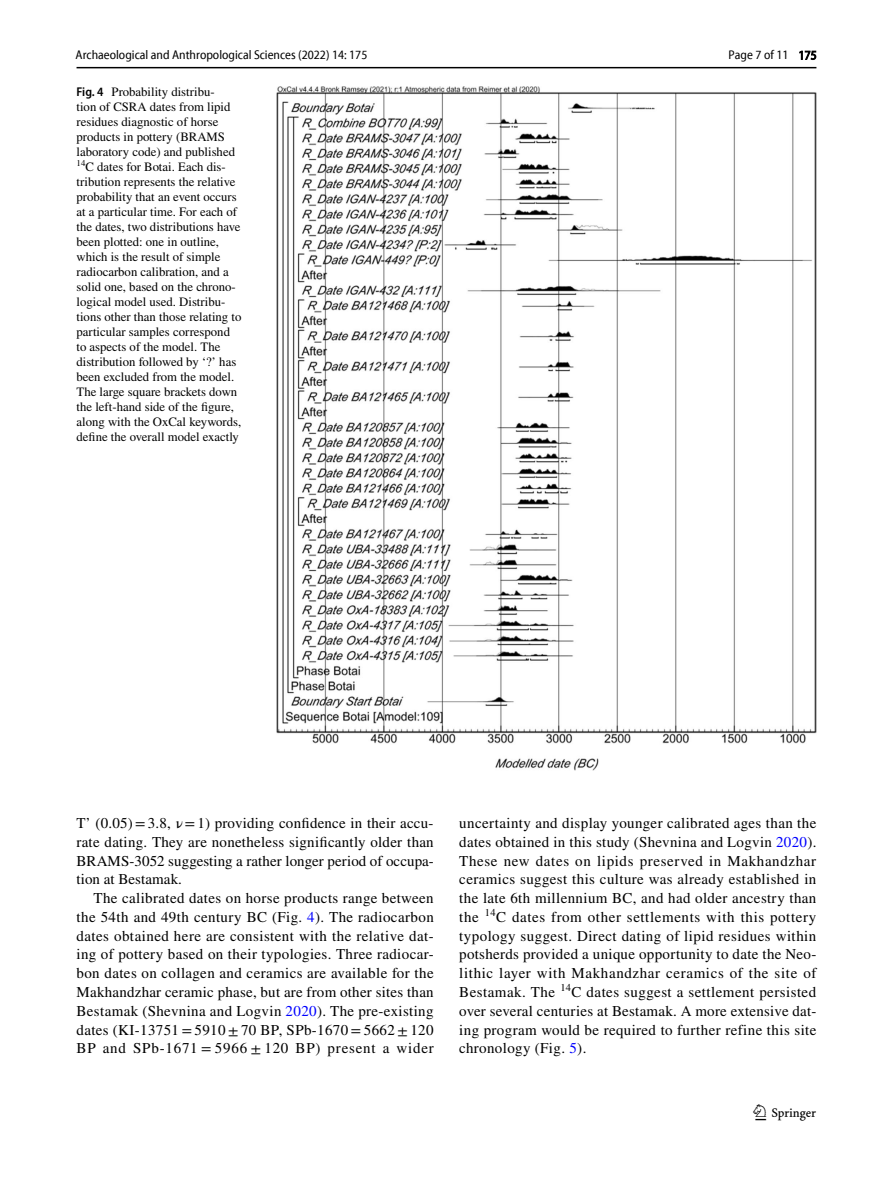
<style>
.page{position:relative;width:893px;height:1187px;background:#fff}
.page>*{position:absolute;margin:0;border:0;box-sizing:border-box;transform-origin:0 0}
.t1{font:22.5px "Springnew Regular 3";color:#000}
.t2{font:15px/18.8px "STIX";letter-spacing:.025em;color:#000;text-align:justify}
.t3{font:12.75px/15px "STIX";color:#000}
.t4{font:semi-condensed 12.75px "Myriad Pro Unic";color:#000}
.s1{font-family:"Myriad Pro";font-weight:600;font-stretch:semi-condensed}
.s2{color:#00f}
</style>
<div class="page">
<hr style="left:77px;top:67px;width:739px;height:1px;background:#000">
<img style="left:276px;top:87px;width:540px;height:683px">
<p class="t4" style="left:76px;top:50px;width:293px">Archaeological and Anthropological Sciences (2022) 14: 175</p>
<p class="t4" style="left:729px;top:50px;width:90px">Page 7 of 11 175</p>
<p class="t3" style="left:77px;top:85px;width:166px"><span class="s1">Fig. 4</span> Probability distribu-<br>tion of CSRA dates from lipid residues diagnostic of horse products in pottery (BRAMS laboratory code) and published<br><sup>14</sup>C dates for Botai. Each dis&shy;tribution represents the relative probability that an event occurs at a particular time. For each of the dates, two distributions have been plotted: one in outline, which is the result of simple radiocarbon calibration, and a solid one, based on the chrono&shy;logical model used. Distribu&shy;tions other than those relating to particular samples correspond to aspects of the model. The distribution followed by ‘?’ has been excluded from the model.<br>The large square brackets down the left-hand side of the figure, along with the OxCal keywords, define the overall model exactly</p>
<p class="t2" style="left:77px;top:814px;width:359px">T’ (0.05)=3.8, ν=1) providing confidence in their accu&shy;rate dating. They are nonetheless significantly older than BRAMS-3052 suggesting a rather longer period of occupa&shy;tion at Bestamak.</p>
<p class="t2" style="left:77px;top:889px;width:359px;text-indent:17px">The calibrated dates on horse products range between the 54th and 49th century BC (Fig. <span class="s2">4</span>). The radiocarbon dates obtained here are consistent with the relative dat&shy;ing of pottery based on their typologies. Three radiocar&shy;bon dates on collagen and ceramics are available for the Makhandzhar ceramic phase, but are from other sites than Bestamak (Shevnina and Logvin <span class="s2">2020</span>). The pre-existing dates (KI-13751 = 5910 ± 70 BP, SPb-1670 = 5662 ± 120<br>BP and SPb-1671 = 5966 ± 120 BP) present a wider</p>
<p class="t2" style="left:459px;top:814px;width:359px">uncertainty and display younger calibrated ages than the dates obtained in this study (Shevnina and Logvin <span class="s2">2020</span>).<br>These new dates on lipids preserved in Makhandzhar ceramics suggest this culture was already established in the late 6th millennium BC, and had older ancestry than the <sup>14</sup>C dates from other settlements with this pottery typology suggest. Direct dating of lipid residues within potsherds provided a unique opportunity to date the Neo&shy;lithic layer with Makhandzhar ceramics of the site of Bestamak. The <sup>14</sup>C dates suggest a settlement persisted over several centuries at Bestamak. A more extensive dat&shy;ing program would be required to further refine this site chronology (Fig. <span class="s2">5</span>).</p>
<h1 class="t1" style="left:755px;top:1104px;width:62px">1 3</h1>
</div>
